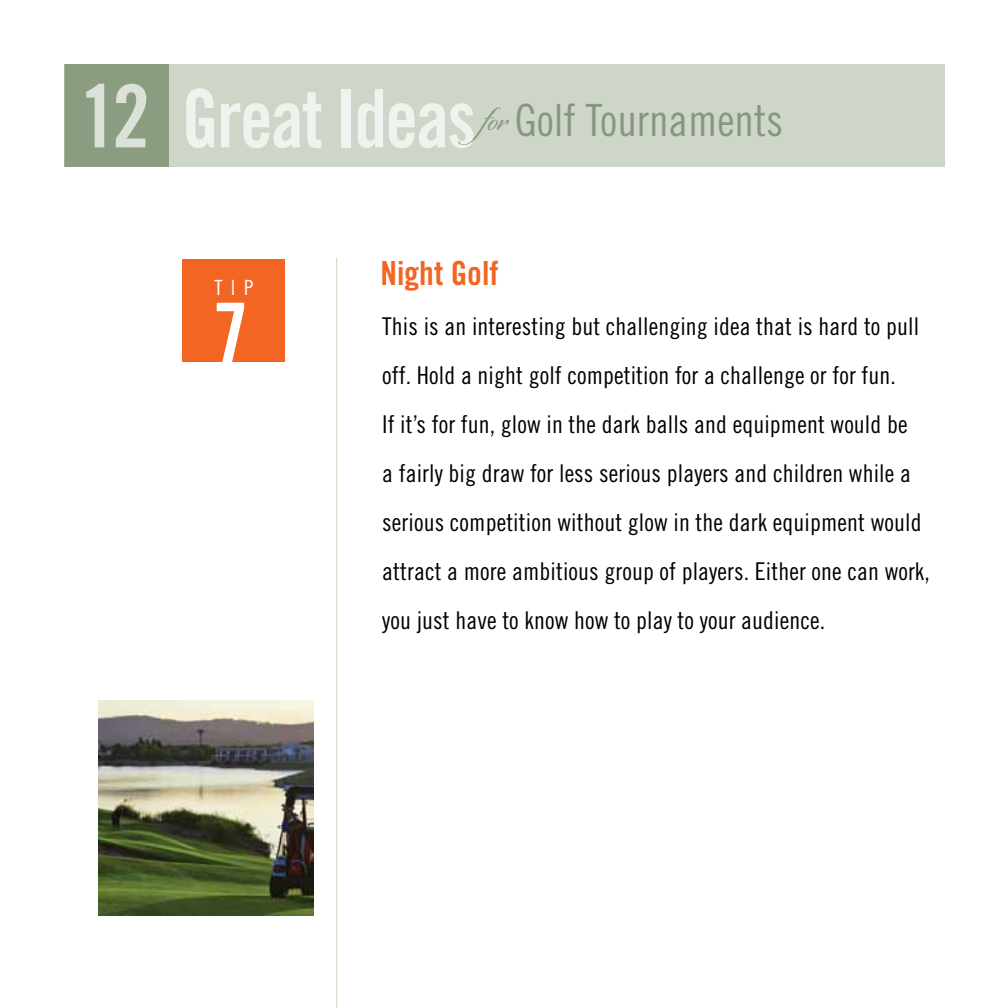
<style>
.page{position:relative;width:1008px;height:1008px;background:#fff}
.page>*{position:absolute;margin:0;border:0;box-sizing:border-box;transform-origin:0 0}
.t1{font:84px "Trade Gothic Bold Cond Twenty";color:#fff}
.t2{font:44.45px "Trade Gothic Cond Eighteen";color:rgb(60 90 42/.45)}
.t3{font:33.25px "Trade Gothic Bold Cond Twenty";color:#f26522}
.t4{font:24.5px/49px "Trade Gothic Cond Eighteen";letter-spacing:.005em;color:#000}
.t5{font:21px "Trade Gothic Cond Eighteen";color:#fff}
.s1{font-family:"Trade Gothic Bold Cond Twenty";font-size:86.98px;color:#fff}
.s2{font-family:"Trade Gothic Bold Cond Twenty";font-size:80.67px;color:#fff}
.s3{font-family:"Origins";font-size:37.27px}
</style>
<div class="page">
<div style="left:182px;top:259px;width:102px;height:103px;background:#f26522"></div>
<hr style="left:336px;top:258px;width:1px;height:750px;background:#dddccb">
<img style="left:98px;top:701px;width:215px;height:215px">
<div style="left:66px;top:64px;width:879px;height:103px;background:#ced6ca"></div>
<div style="left:64px;top:64px;width:105px;height:103px;background:#8b9d80"></div>
<h2 class="t2" style="left:79px;top:94px;width:705px"><span class="s1">12</span> <span class="s2">Great Ideas</span><span class="s3">for</span> Golf Tournaments</h2>
<p class="t5" style="left:214px;top:275px;width:40px">TIP</p>
<h1 class="t1" style="left:212px;top:282px;width:39px">7</h1>
<h3 class="t3" style="left:381px;top:253px;width:120px">Night Golf</h3>
<p class="t4" style="left:382px;top:302px;width:549px">This is an interesting but challenging idea that is hard to pull off. Hold a night golf competition for a challenge or for fun.<br>If it’s for fun, glow in the dark balls and equipment would be<br>a fairly big draw for less serious players and children while a serious competition without glow in the dark equipment would attract a more ambitious group of players. Either one can work, you just have to know how to play to your audience.</p>
</div>
